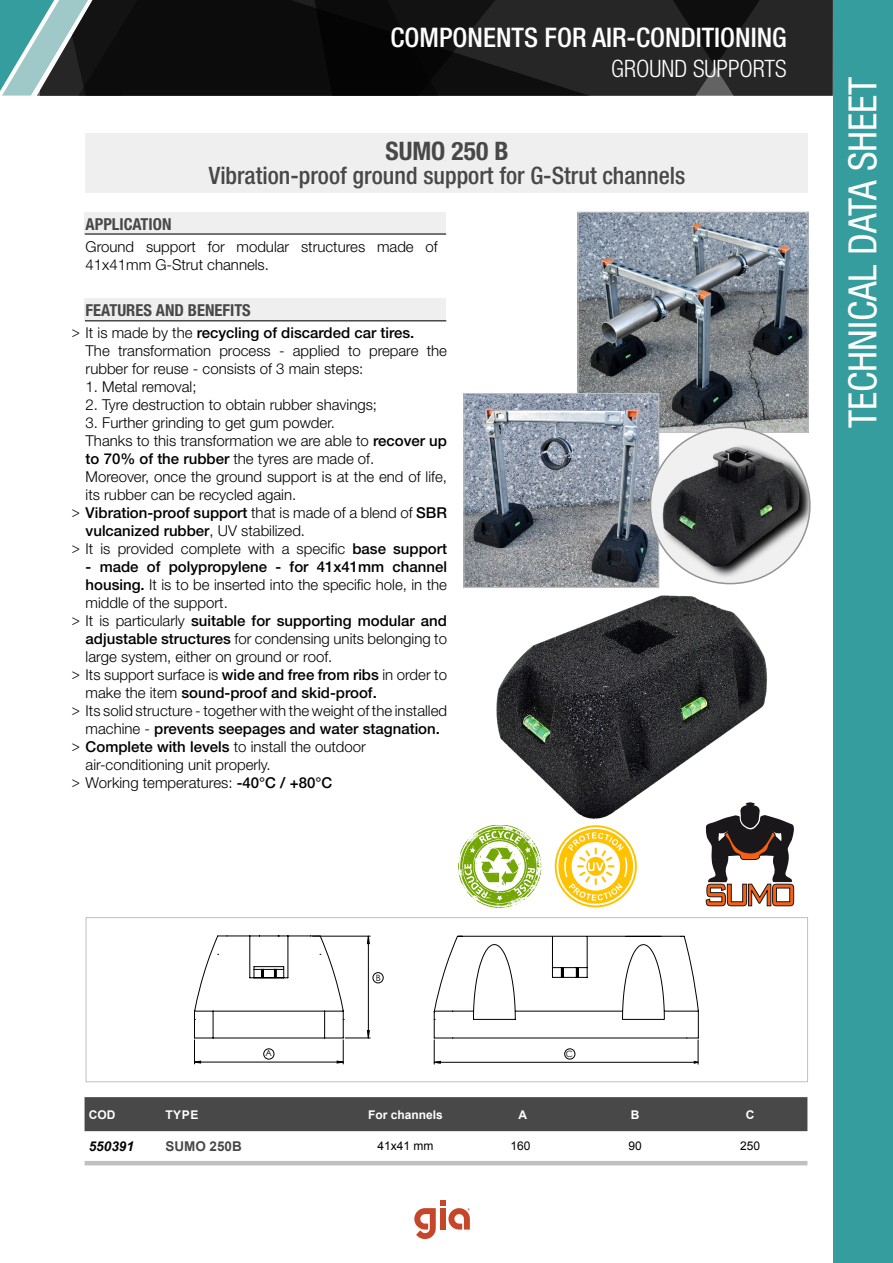
<style>
.page{position:relative;width:893px;height:1263px;background:#fff}
.page>*{position:absolute;margin:0;border:0;box-sizing:border-box;transform-origin:0 0}
.t1{font:condensed 39px "Helvetica Neue LT Std";color:#fff}
.t2{font:500 condensed 27px "Helvetica Neue LT Std";color:#fff}
.t3{font:700 condensed 25.5px "Helvetica Neue LT Std";color:#484848}
.t4{font:500 condensed 24px "Helvetica Neue LT Std";color:#484848}
.t5{font:300 condensed 24px "Helvetica Neue LT Std";color:#fff}
.t6{font:700 condensed 16.5px "Helvetica Neue LT Std";color:#484848}
.Stile_di_paragrafo_1{font:300 15px/18px "Helvetica Neue LT Std";color:#000}
.Stile_di_paragrafo_1-2{font:500 15px "Helvetica Neue LT Std";color:#000}
.Stile_di_paragrafo_1-3{font:300 15px "Helvetica Neue LT Std";color:#000;scale:.9 1}
.t7{font:700 13.5px "Arial";color:#484848}
.t8{font:italic 700 13.5px "Arial";color:#000}
.t9{font:700 12px "Arial";color:#fff}
.t10{font:12px "Arial";color:#000}
.t11{font:8.7px "Century Gothic";color:#000}
.s1{font-weight:500}
.s2{font-weight:300}
</style>
<div class="page">
<svg style="left:101px;top:0;width:727px;height:96px;background:#171717"></svg>
<svg style="left:0;top:0;width:101px;height:96px;background:#5d8384"></svg>
<div style="left:833px;top:0;width:60px;height:1263px;background:#359d9d"></div>
<svg style="left:414px;top:1200px;width:56px;height:39px"></svg>
<div style="left:85px;top:134px;width:722px;height:59px;background:#efefef"></div>
<div style="left:85px;top:1097px;width:722px;height:34px;background:#484848"></div>
<hr style="left:85px;top:1161px;width:722px;height:4px;background:#c0c0c0">
<svg style="left:434px;top:935px;width:265px;height:129px"></svg>
<svg style="left:194px;top:935px;width:176px;height:129px"></svg>
<div style="left:373px;top:972px;width:10px;height:11px;border:1px solid #000;border-radius:50%"></div>
<div style="left:264px;top:1049px;width:10px;height:10px;border:1px solid #000;border-radius:50%"></div>
<div style="left:564px;top:1049px;width:11px;height:10px;border:1px solid #000;border-radius:50%"></div>
<div style="left:86px;top:917px;width:722px;height:165px;border:1px solid #c0c0c0"></div>
<img style="left:580px;top:214px;width:226px;height:217px">
<div style="left:578px;top:212px;width:230px;height:221px;border:1px solid #c0c0c0"></div>
<img style="left:465px;top:395px;width:192px;height:191px">
<div style="left:463px;top:393px;width:196px;height:195px;border:1px solid #c0c0c0"></div>
<div style="left:85px;top:213px;width:361px;height:21px;background:#efefef"></div>
<div style="left:85px;top:299px;width:361px;height:21px;background:#efefef"></div>
<hr style="left:85px;top:320px;width:361px;height:1px;background:#484848">
<hr style="left:85px;top:233px;width:361px;height:2px;background:#484848">
<img style="left:496px;top:595px;width:271px;height:224px">
<svg style="left:650px;top:427px;width:160px;height:157px"></svg>
<svg style="left:687px;top:479px;width:121px;height:100px"></svg>
<img style="left:653px;top:438px;width:153px;height:134px">
<svg style="left:705px;top:801px;width:90px;height:105px"></svg>
<svg style="left:555px;top:825px;width:82px;height:82px"></svg>
<svg style="left:458px;top:825px;width:84px;height:82px"></svg>
<h2 class="t2" style="left:391px;top:21px;width:398px">COMPONENTS FOR AIR-CONDITIONING</h2>
<h3 class="t5" style="left:611px;top:55px;width:177px">GROUND SUPPORTS</h3>
<p class="t3" style="left:385px;top:135px;width:125px">SUMO 250 B</p>
<p class="t4" style="left:209px;top:161px;width:478px">Vibration-proof ground support for G-Strut channels</p>
<p class="t6" style="left:86px;top:214px;width:87px">APPLICATION</p>
<p class="Stile_di_paragrafo_1" style="left:86px;top:237px;width:354px">Ground support for modular structures made of<br>41x41mm G-Strut channels.</p>
<p class="t6" style="left:86px;top:300px;width:167px">FEATURES AND BENEFITS</p>
<p class="Stile_di_paragrafo_1" style="left:86px;top:342px;width:363px">The transformation process - applied to prepare the rubber for reuse - consists of 3 main steps:</p>
<p class="Stile_di_paragrafo_1" style="left:86px;top:378px;width:112px">1. Metal removal;</p>
<p class="Stile_di_paragrafo_1" style="left:86px;top:396px;width:293px">2. Tyre destruction to obtain rubber shavings;</p>
<p class="Stile_di_paragrafo_1" style="left:86px;top:414px;width:251px">3. Further grinding to get gum powder.</p>
<p class="Stile_di_paragrafo_1" style="left:86px;top:432px;width:363px">Thanks to this transformation we are able to <span class="s1">recover up to 70% of the rubber</span> the tyres are made of.</p>
<p class="Stile_di_paragrafo_1" style="left:86px;top:468px;width:363px">Moreover, once the ground support is at the end of life, its rubber can be recycled again.</p>
<p class="Stile_di_paragrafo_1-2" style="left:86px;top:522px;width:221px">vulcanized rubber<span class="s2">, UV stabilized.</span></p>
<p class="Stile_di_paragrafo_1" style="left:86px;top:558px;width:363px;text-align:justify"><span class="s1">- made of polypropylene - for 41x41mm channel housing.</span> It is to be inserted into the specific hole, in the middle of the support.</p>
<p class="Stile_di_paragrafo_1" style="left:86px;top:630px;width:363px"><span class="s1">adjustable structures</span> for condensing units belonging to large system, either on ground or roof.</p>
<p class="Stile_di_paragrafo_1-2" style="left:86px;top:684px;width:293px"><span class="s2">make the item</span> sound-proof and skid-proof.</p>
<p class="Stile_di_paragrafo_1-2" style="left:86px;top:720px;width:356px"><span class="s2">machine -</span> prevents seepages and water stagnation.</p>
<p class="Stile_di_paragrafo_1" style="left:86px;top:756px;width:187px">air-conditioning unit properly.</p>
<p class="Stile_di_paragrafo_1-2" style="left:72px;top:324px;width:344px"><span class="s2">&gt; It is made by the</span> recycling of discarded car tires.</p>
<p class="Stile_di_paragrafo_1-2" style="left:72px;top:504px;width:377px"><span class="s2">&gt;</span> Vibration-proof support <span class="s2">that is made of a blend of</span> SBR</p>
<p class="Stile_di_paragrafo_1-3" style="left:72px;top:540px;width:418px">&gt; It is provided complete with a specific <span class="s1">base support</span></p>
<p class="Stile_di_paragrafo_1-2" style="left:72px;top:612px;width:377px"><span class="s2">&gt; It is particularly</span> suitable for supporting modular and</p>
<p class="Stile_di_paragrafo_1-3" style="left:72px;top:666px;width:418px">&gt; Its support surface is <span class="s1">wide and free from ribs</span> in order to</p>
<p class="Stile_di_paragrafo_1-3" style="left:72px;top:702px;width:418px">&gt; Its solid structure - together with the weight of the installed</p>
<p class="Stile_di_paragrafo_1-3" style="left:72px;top:738px;width:328px">&gt; <span class="s1">Complete with levels</span> to install the outdoor</p>
<p class="Stile_di_paragrafo_1-3" style="left:72px;top:774px;width:291px">&gt; Working temperatures: <span class="s1">-40°C / +80°C</span></p>
<h1 class="t1" style="left:840px;top:428px;width:353px;rotate:-90deg">TECHNICAL DATA SHEET</h1>
<p class="t11" style="left:376px;top:971px;width:6px">B</p>
<p class="t11" style="left:266px;top:1047px;width:8px">A</p>
<p class="t11" style="left:566px;top:1047px;width:9px">C</p>
<p class="t9" style="left:89px;top:1106px;width:28px">COD</p>
<p class="t9" style="left:165px;top:1106px;width:35px">TYPE</p>
<p class="t9" style="left:368px;top:1106px;width:76px">For channels</p>
<p class="t9" style="left:518px;top:1106px;width:10px">A</p>
<p class="t9" style="left:631px;top:1106px;width:10px">B</p>
<p class="t9" style="left:746px;top:1106px;width:10px">C</p>
<p class="t8" style="left:89px;top:1137px;width:47px">550391</p>
<p class="t7" style="left:165px;top:1137px;width:78px">SUMO 250B</p>
<p class="t10" style="left:378px;top:1138px;width:58px">41x41 mm</p>
<p class="t10" style="left:510px;top:1138px;width:22px">160</p>
<p class="t10" style="left:629px;top:1138px;width:15px">90</p>
<p class="t10" style="left:740px;top:1138px;width:22px">250</p>
</div>
